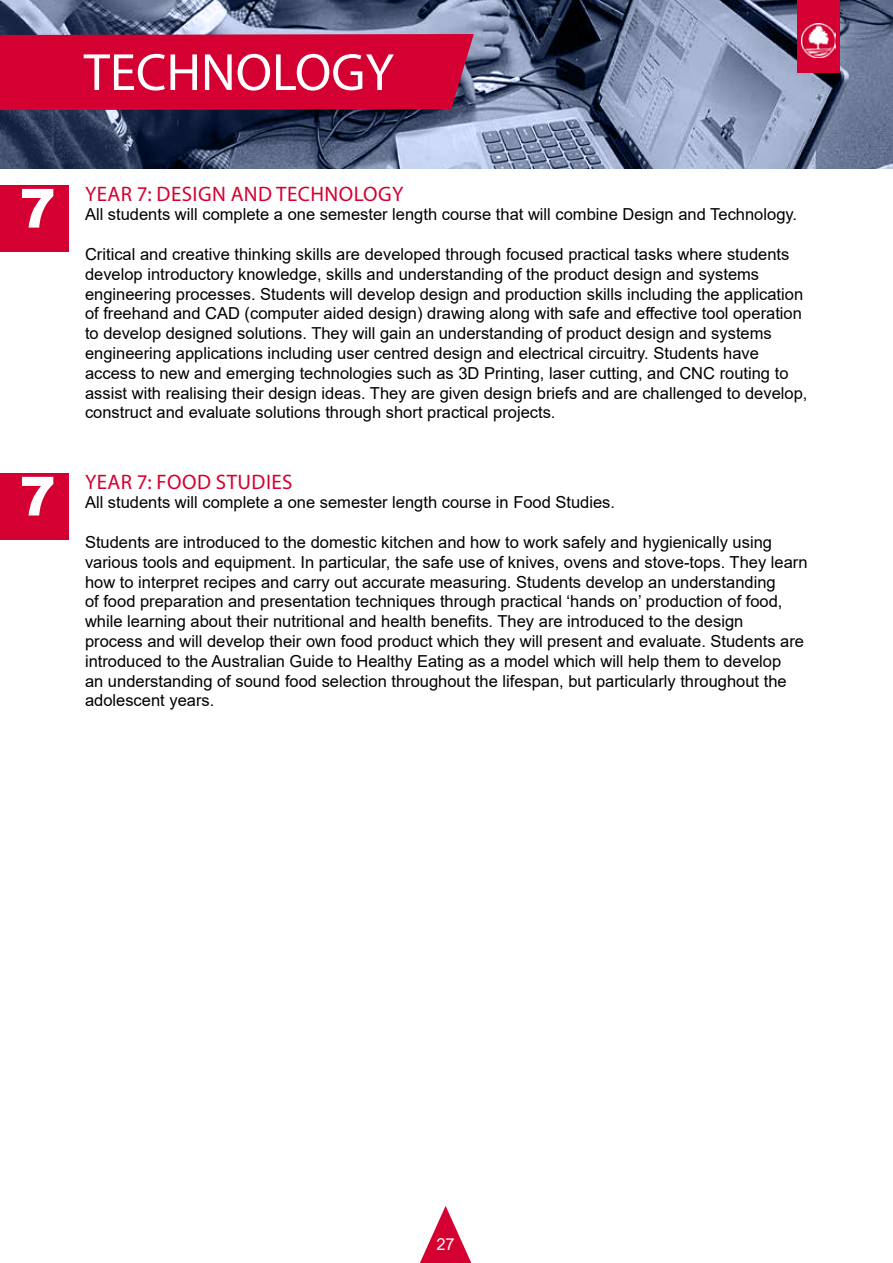
<style>
.page{position:relative;width:893px;height:1263px;background:#fff}
.page>*{position:absolute;margin:0;border:0;box-sizing:border-box;transform-origin:0 0}
.t1{font:900 54px "Arial";color:#fff}
.t2{font:52.8px "Myriad Pro";color:#fff}
.t3{font:21px "Myriad Pro";letter-spacing:.02em;color:#d50032}
.t4{font:16.5px/19.8px "Arial";color:#000}
.t5{font:16.5px "Arial";color:#fff}
</style>
<div class="page">
<img style="left:0;top:0;width:893px;height:168px">
<svg style="left:420px;top:1206px;width:51px;height:57px"></svg>
<div style="left:797px;top:0;width:43px;height:72px;background:#d50032"></div>
<img style="left:801px;top:23px;width:35px;height:34px">
<div style="left:0;top:34px;width:474px;height:76px;background:#d50032"></div>
<div style="left:0;top:473px;width:68px;height:66px;background:#d50032"></div>
<div style="left:0;top:185px;width:68px;height:66px;background:#d50032"></div>
<h2 class="t2" style="left:84px;top:40px;width:312px">TECHNOLOGY</h2>
<h1 class="t1" style="left:20px;top:169px;width:38px">7</h1>
<p class="t3" style="left:85px;top:181px;width:320px">YEAR 7: DESIGN AND TECHNOLOGY</p>
<p class="t4" style="left:85px;top:205px;width:714px">All students will complete a one semester length course that will combine Design and Technology.</p>
<p class="t4" style="left:85px;top:244px;width:724px">Critical and creative thinking skills are developed through focused practical tasks where students develop introductory knowledge, skills and understanding of the product design and systems engineering processes. Students will develop design and production skills including the application of freehand and CAD (computer aided design) drawing along with safe and effective tool operation to develop designed solutions. They will gain an understanding of product design and systems engineering applications including user centred design and electrical circuitry. Students have access to new and emerging technologies such as 3D Printing, laser cutting, and CNC routing to assist with realising their design ideas. They are given design briefs and are challenged to develop, construct and evaluate solutions through short practical projects.</p>
<h1 class="t1" style="left:20px;top:457px;width:38px">7</h1>
<p class="t3" style="left:85px;top:469px;width:209px">YEAR 7: FOOD STUDIES</p>
<p class="t4" style="left:85px;top:493px;width:532px">All students will complete a one semester length course in Food Studies.</p>
<p class="t4" style="left:85px;top:532px;width:724px">Students are introduced to the domestic kitchen and how to work safely and hygienically using various tools and equipment. In particular, the safe use of knives, ovens and stove-tops. They learn how to interpret recipes and carry out accurate measuring. Students develop an understanding<br>of food preparation and presentation techniques through practical ‘hands on’ production of food, while learning about their nutritional and health benefits. They are introduced to the design<br>process and will develop their own food product which they will present and evaluate. Students are introduced to the Australian Guide to Healthy Eating as a model which will help them to develop<br>an understanding of sound food selection throughout the lifespan, but particularly throughout the adolescent years.</p>
<p class="t5" style="left:436px;top:1232px;width:20px">27</p>
</div>
